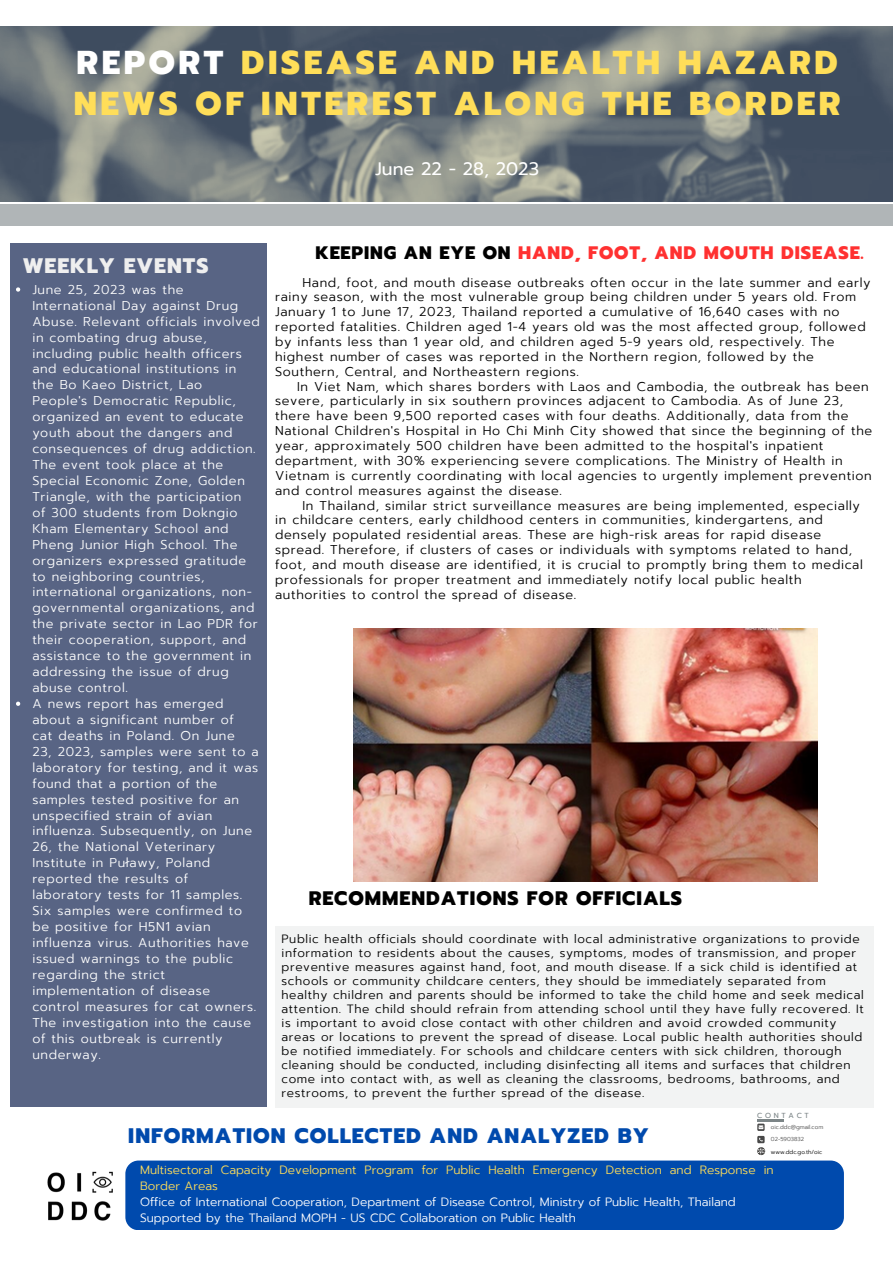
<style>
.page{position:relative;width:893px;height:1264px;background:#fff}
.page>*{position:absolute;margin:0;border:0;box-sizing:border-box;transform-origin:0 0}
.t1{font:800 33px/40.5px "Prompt";letter-spacing:.11em;color:#ffde59}
.t2{font:800 21px "Prompt";letter-spacing:.05em;color:#004aad}
.t3{font:800 21px "Prompt";letter-spacing:.05em;color:#efefef}
.t4{font:800 19.5px "Prompt";letter-spacing:.05em;color:#000}
.t5{font:800 18px "Prompt";letter-spacing:.05em;color:#ff3131}
.t6{font:18px "Prompt";color:#fff}
.t7{font:300 12.75px/14.9px "Prompt";letter-spacing:.05em;color:#000}
.t8{font:300 12.75px/15.9px "Prompt";letter-spacing:.05em;color:#fff}
.t9{font:300 12px/14px "Prompt";letter-spacing:.05em;color:#000}
.t10{font:300 12px "Prompt";color:#fff}
.t11{font:300 12px/16px "Prompt";color:#ffde59}
.t12{font:7.35px "Prompt";letter-spacing:.37em;color:#7c8587}
.t13{font:300 5.7px "Prompt";color:#484848}
.t14{font:300 5.7px "Prompt";color:#000}
.s1{color:#fff}
.s2{color:#000}
</style>
<div class="page">
<div style="left:0;top:205px;width:892px;height:20px;background:#b0b5b7"></div>
<div style="left:11px;top:244px;width:256px;height:863px;background:#586484"></div>
<div style="left:275px;top:926px;width:598px;height:181px;background:#f2f3f3"></div>
<div style="left:125px;top:1160px;width:718px;height:70px;background:#004aad;border-radius:13px"></div>
<img style="left:47px;top:1171px;width:66px;height:50px">
<img style="left:0;top:27px;width:892px;height:174px">
<img style="left:353px;top:629px;width:464px;height:253px">
<svg style="left:16px;top:287px;width:4px;height:5px"></svg>
<svg style="left:16px;top:701px;width:4px;height:5px"></svg>
<hr style="left:757px;top:1119px;width:27px;height:2px;background:#7c8587">
<svg style="left:757px;top:1123px;width:8px;height:32px"></svg>
<p class="t1" style="left:74px;top:43px;width:768px"><span class="s1">REPORT</span> DISEASE AND HEALTH HAZARD<br>NEWS OF INTEREST ALONG THE BORDER</p>
<p class="t6" style="left:375px;top:156px;width:165px">June 22 - 28, 2023</p>
<p class="t3" style="left:23px;top:250px;width:187px">WEEKLY EVENTS</p>
<p class="t8" style="left:32px;top:281px;width:229px">June 25, 2023 was the<br>International Day against Drug<br>Abuse. Relevant officials involved in combating drug abuse, including public health officers and educational institutions in the Bo Kaeo District, Lao<br>People's Democratic Republic, organized an event to educate youth about the dangers and consequences of drug addiction.<br>The event took place at the<br>Special Economic Zone, Golden<br>Triangle, with the participation<br>of 300 students from Dokngio<br>Kham Elementary School and<br>Pheng Junior High School. The organizers expressed gratitude to neighboring countries, international organizations, non&shy;governmental organizations, and the private sector in Lao PDR for their cooperation, support, and assistance to the government in addressing the issue of drug abuse control.</p>
<p class="t8" style="left:32px;top:695px;width:228px">A news report has emerged about a significant number of<br>cat deaths in Poland. On June<br>23, 2023, samples were sent to a laboratory for testing, and it was found that a portion of the samples tested positive for an unspecified strain of avian influenza. Subsequently, on June<br>26, the National Veterinary<br>Institute in Puławy, Poland reported the results of laboratory tests for 11 samples.<br>Six samples were confirmed to be positive for H5N1 avian influenza virus. Authorities have issued warnings to the public regarding the strict implementation of disease control measures for cat owners.<br>The investigation into the cause of this outbreak is currently underway.</p>
<p class="t5" style="left:315px;top:239px;width:550px"><span class="s2">KEEPING AN EYE ON</span> HAND, FOOT, AND MOUTH DISEASE.</p>
<p class="t7" style="left:275px;top:275px;width:596px;text-indent:27px">Hand, foot, and mouth disease outbreaks often occur in the late summer and early rainy season, with the most vulnerable group being children under 5 years old. From January 1 to June 17, 2023, Thailand reported a cumulative of 16,640 cases with no reported fatalities. Children aged 1-4 years old was the most affected group, followed by infants less than 1 year old, and children aged 5-9 years old, respectively. The highest number of cases was reported in the Northern region, followed by the Southern, Central, and Northeastern regions.</p>
<p class="t7" style="left:275px;top:379px;width:598px;text-indent:22px">In Viet Nam, which shares borders with Laos and Cambodia, the outbreak has been severe, particularly in six southern provinces adjacent to Cambodia. As of June 23, there have been 9,500 reported cases with four deaths. Additionally, data from the National Children's Hospital in Ho Chi Minh City showed that since the beginning of the year, approximately 500 children have been admitted to the hospital's inpatient department, with 30% experiencing severe complications. The Ministry of Health in Vietnam is currently coordinating with local agencies to urgently implement prevention and control measures against the disease.</p>
<p class="t7" style="left:275px;top:498px;width:589px;text-indent:27px">In Thailand, similar strict surveillance measures are being implemented, especially in childcare centers, early childhood centers in communities, kindergartens, and densely populated residential areas. These are high-risk areas for rapid disease spread. Therefore, if clusters of cases or individuals with symptoms related to hand, foot, and mouth disease are identified, it is crucial to promptly bring them to medical professionals for proper treatment and immediately notify local public health authorities to control the spread of disease.</p>
<p class="t4" style="left:309px;top:884px;width:375px">RECOMMENDATIONS FOR OFFICIALS</p>
<p class="t9" style="left:281px;top:931px;width:583px">Public health officials should coordinate with local administrative organizations to provide information to residents about the causes, symptoms, modes of transmission, and proper preventive measures against hand, foot, and mouth disease. If a sick child is identified at schools or community childcare centers, they should be immediately separated from healthy children and parents should be informed to take the child home and seek medical attention. The child should refrain from attending school until they have fully recovered. It is important to avoid close contact with other children and avoid crowded community areas or locations to prevent the spread of disease. Local public health authorities should be notified immediately. For schools and childcare centers with sick children, thorough cleaning should be conducted, including disinfecting all items and surfaces that children come into contact with, as well as cleaning the classrooms, bedrooms, bathrooms, and restrooms, to prevent the further spread of the disease.</p>
<p class="t12" style="left:757px;top:1109px;width:53px">CONTACT</p>
<p class="t14" style="left:770px;top:1147px;width:53px">www.ddc.go.th/oic</p>
<p class="t13" style="left:770px;top:1122px;width:54px">oic.ddc@gmail.com</p>
<p class="t13" style="left:770px;top:1134px;width:35px">02-5903832</p>
<p class="t2" style="left:128px;top:1120px;width:522px">INFORMATION COLLECTED AND ANALYZED BY</p>
<p class="t11" style="left:140px;top:1162px;width:635px">Multisectoral Capacity Development Program for Public Health Emergency Detection and Response in<br>Border Areas</p>
<p class="t10" style="left:140px;top:1193px;width:597px">Office of International Cooperation, Department of Disease Control, Ministry of Public Health, Thailand</p>
<p class="t10" style="left:140px;top:1209px;width:437px">Supported by the Thailand MOPH - US CDC Collaboration on Public Health</p>
</div>
